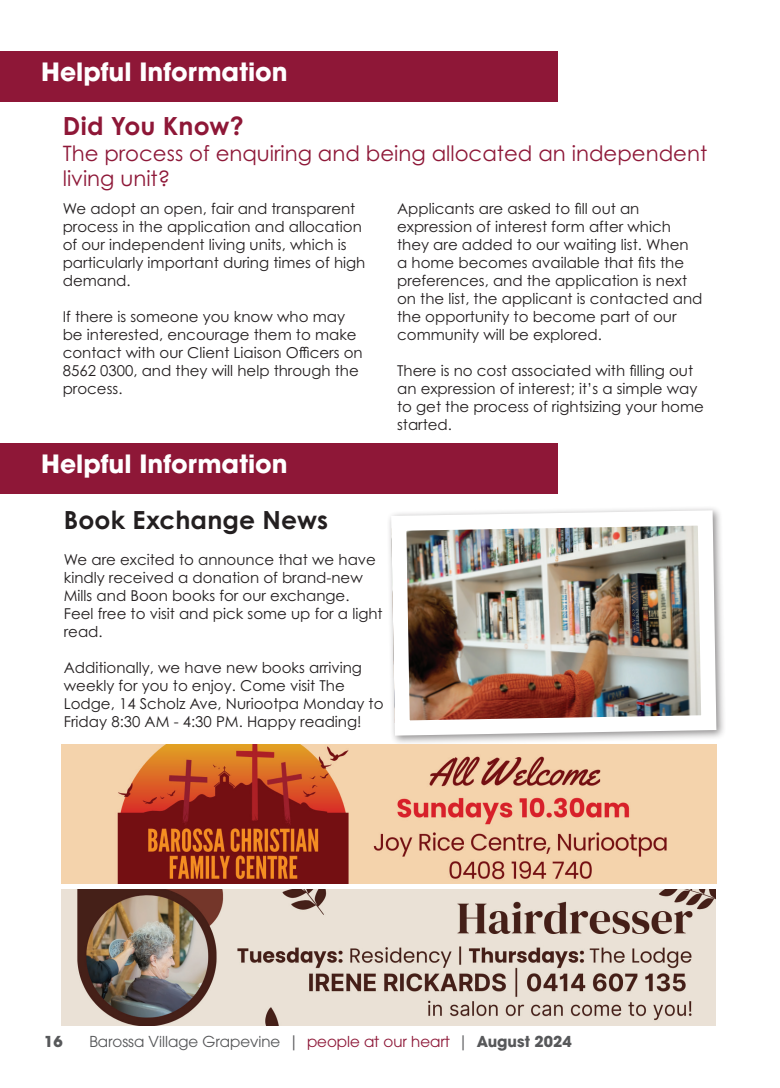
<style>
.page{position:relative;width:780px;height:1088px;background:#fff}
.page>*{position:absolute;margin:0;border:0;box-sizing:border-box;transform-origin:0 0}
.t1{font:700 25px "ITC Avant Garde Pro";color:#fff}
.t2{font:700 25px "Century Gothic Pro";letter-spacing:.005em;color:#231f20}
.t3{font:700 25px "Century Gothic Pro";letter-spacing:.005em;color:#8e1737}
.t4{font:21.25px/25.5px "Century Gothic Pro";color:#8e1838}
.t5{font:15px/18px "Century Gothic Pro";color:#231f20}
.t6{font:15px "ITC Avant Garde Pro";color:#57585a}
.t7{font:700 15px "ITC Avant Garde Pro";color:#57585a}
.s1{color:#8e1838}
.s2{font-weight:700}
</style>
<div class="page">
<div style="left:0;top:51px;width:557px;height:51px;background:#8e1737"></div>
<img style="left:389px;top:508px;width:335px;height:235px">
<div style="left:0;top:443px;width:557px;height:50px;background:#8e1737"></div>
<img style="left:62px;top:889px;width:653px;height:136px">
<img style="left:62px;top:744px;width:654px;height:140px">
<h1 class="t1" style="left:41px;top:55px;width:248px">Helpful Information</h1>
<h1 class="t3" style="left:63px;top:111px;width:183px">Did You Know?</h1>
<h2 class="t4" style="left:63px;top:140px;width:646px">The process of enquiring and being allocated an independent living unit?</h2>
<p class="t5" style="left:63px;top:199px;width:304px">We adopt an open, fair and transparent process in the application and allocation of our independent living units, which is particularly important during times of high demand.</p>
<p class="t5" style="left:63px;top:307px;width:301px">If there is someone you know who may be interested, encourage them to make contact with our Client Liaison Officers on 8562 0300, and they will help through the process.</p>
<h1 class="t1" style="left:41px;top:447px;width:248px">Helpful Information</h1>
<h1 class="t2" style="left:64px;top:504px;width:266px">Book Exchange News</h1>
<p class="t5" style="left:64px;top:550px;width:320px">We are excited to announce that we have kindly received a donation of brand-new Mills and Boon books for our exchange.<br>Feel free to visit and pick some up for a light read.</p>
<p class="t5" style="left:64px;top:658px;width:321px">Additionally, we have new books arriving weekly for you to enjoy. Come visit The Lodge, 14 Scholz Ave, Nuriootpa Monday to Friday 8:30 AM - 4:30 PM. Happy reading!</p>
<p class="t5" style="left:397px;top:199px;width:307px">Applicants are asked to fill out an expression of interest form after which they are added to our waiting list. When<br>a home becomes available that fits the preferences, and the application is next on the list, the applicant is contacted and the opportunity to become part of our community will be explored.</p>
<p class="t5" style="left:397px;top:361px;width:308px">There is no cost associated with filling out an expression of interest; it’s a simple way to get the process of rightsizing your home started.</p>
<p class="t7" style="left:44px;top:1031px;width:20px">16</p>
<p class="t6" style="left:89px;top:1032px;width:484px">Barossa Village Grapevine | <span class="s1">people at our heart</span> | <span class="s2">August 2024</span></p>
</div>
